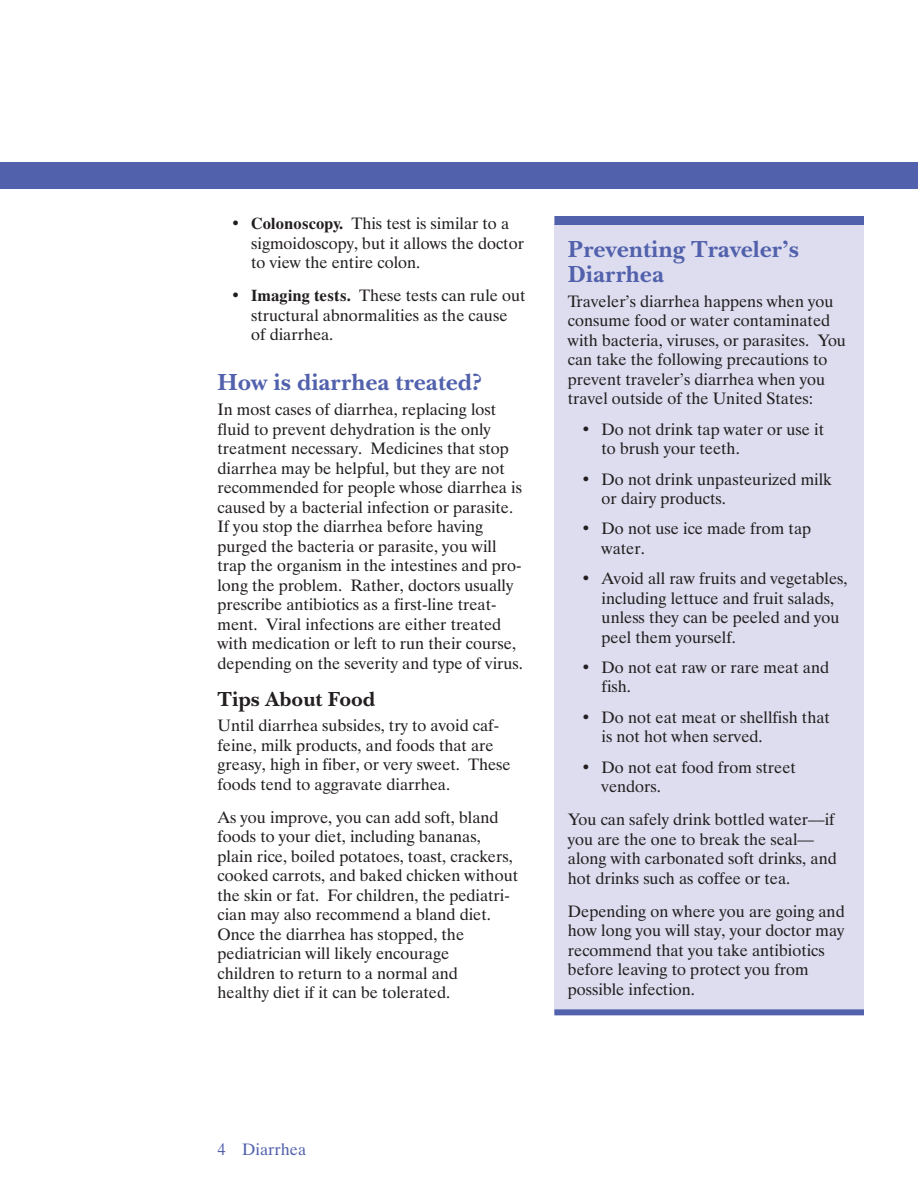
<style>
.page{position:relative;width:918px;height:1188px;background:#fff}
.page>*{position:absolute;margin:0;border:0;box-sizing:border-box;transform-origin:0 0}
.t1{font:700 24px/25.5px "New Baskerville ITC";color:#5261ac}
.t2{font:700 21px "New Baskerville ITC";color:#231f20}
.t3{font:16.5px/19.5px "Dutch 801 BT";color:#231f20}
.t4{font:16.5px "Dutch 801 BT";color:#5261ac}
.s1{font-weight:700}
</style>
<div class="page">
<div style="left:554px;top:225px;width:310px;height:789px;background:#ddddef"></div>
<div style="left:0;top:162px;width:918px;height:27px;background:#5261ac"></div>
<div style="left:554px;top:216px;width:310px;height:9px;background:#5261ac"></div>
<div style="left:554px;top:1009px;width:310px;height:6px;background:#5261ac"></div>
<p class="t3" style="left:251px;top:216px;width:274px;text-indent:-20px">• <span class="s1">Colonoscopy.</span> This test is similar to a sigmoidoscopy, but it allows the doctor to view the entire colon.</p>
<p class="t3" style="left:251px;top:288px;width:276px;text-indent:-20px">• <span class="s1">Imaging tests.</span> These tests can rule out structural abnormalities as the cause of diarrhea.</p>
<h2 class="t1" style="left:218px;top:372px;width:266px">How is diarrhea treated?</h2>
<p class="t3" style="left:218px;top:401px;width:307px">In most cases of diarrhea, replacing lost fluid to prevent dehydration is the only treatment necessary. Medicines that stop diarrhea may be helpful, but they are not recommended for people whose diarrhea is caused by a bacterial infection or parasite.<br>If you stop the diarrhea before having purged the bacteria or parasite, you will trap the organism in the intestines and pro&shy;long the problem. Rather, doctors usually prescribe antibiotics as a first-line treat&shy;ment. Viral infections are either treated with medication or left to run their course, depending on the severity and type of virus.</p>
<h3 class="t2" style="left:218px;top:691px;width:159px">Tips About Food</h3>
<p class="t3" style="left:218px;top:717px;width:295px">Until diarrhea subsides, try to avoid caf&shy;feine, milk products, and foods that are greasy, high in fiber, or very sweet. These foods tend to aggravate diarrhea.</p>
<p class="t3" style="left:218px;top:809px;width:302px">As you improve, you can add soft, bland foods to your diet, including bananas, plain rice, boiled potatoes, toast, crackers, cooked carrots, and baked chicken without the skin or fat. For children, the pediatri&shy;cian may also recommend a bland diet.<br>Once the diarrhea has stopped, the pediatrician will likely encourage<br>children to return to a normal and<br>healthy diet if it can be tolerated.</p>
<h2 class="t1" style="left:568px;top:238px;width:233px">Preventing Traveler’s<br>Diarrhea</h2>
<p class="t3" style="left:568px;top:293px;width:280px">Traveler’s diarrhea happens when you consume food or water contaminated with bacteria, viruses, or parasites. You can take the following precautions to prevent traveler’s diarrhea when you travel outside of the United States:</p>
<p class="t3" style="left:602px;top:421px;width:224px;text-indent:-20px">• Do not drink tap water or use it to brush your teeth.</p>
<p class="t3" style="left:602px;top:471px;width:232px;text-indent:-20px">• Do not drink unpasteurized milk or dairy products.</p>
<p class="t3" style="left:602px;top:521px;width:211px;text-indent:-20px">• Do not use ice made from tap water.</p>
<p class="t3" style="left:602px;top:570px;width:248px;text-indent:-20px">• Avoid all raw fruits and vegetables, including lettuce and fruit salads, unless they can be peeled and you peel them yourself.</p>
<p class="t3" style="left:602px;top:659px;width:229px;text-indent:-20px">• Do not eat raw or rare meat and fish.</p>
<p class="t3" style="left:602px;top:709px;width:230px;text-indent:-20px">• Do not eat meat or shellfish that is not hot when served.</p>
<p class="t3" style="left:602px;top:759px;width:196px;text-indent:-20px">• Do not eat food from street vendors.</p>
<p class="t3" style="left:568px;top:811px;width:270px">You can safely drink bottled water––if you are the one to break the seal— along with carbonated soft drinks, and hot drinks such as coffee or tea.</p>
<p class="t3" style="left:568px;top:903px;width:278px">Depending on where you are going and how long you will stay, your doctor may recommend that you take antibiotics before leaving to protect you from possible infection.</p>
<p class="t4" style="left:218px;top:1143px;width:90px">4 Diarrhea</p>
</div>
